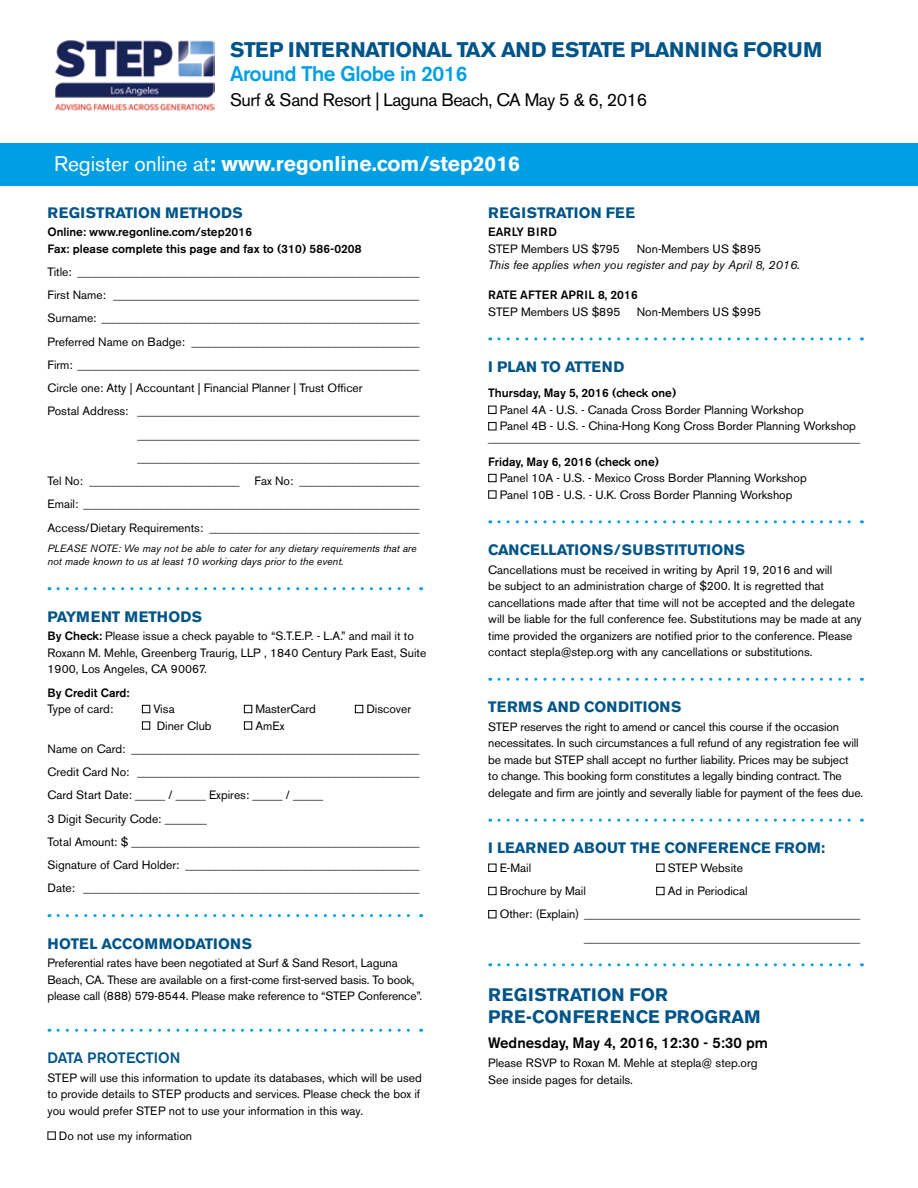
<style>
.page{position:relative;width:918px;height:1188px;background:#fff}
.page>*{position:absolute;margin:0;border:0;box-sizing:border-box;transform-origin:0 0}
.t1{font:700 21px "Akzidenz Grotesk BE";color:#fff}
.t2{font:700 21px "Akzidenz Grotesk BE";letter-spacing:-.025em;color:#005488}
.t3{font:500 21px "Akzidenz Grotesk BE";letter-spacing:-.025em;color:#009fe4}
.t4{font:18px "Akzidenz Grotesk BE";letter-spacing:-.025em;color:#000}
.t5{font:700 18px/21.6px "Akzidenz Grotesk BE";color:#005488}
.t6{font:700 15px "Akzidenz Grotesk BE";color:#005488}
.t7{font:500 15px "Akzidenz Grotesk BE";color:#000}
.t8{font:700 15px "Akzidenz Grotesk BE";letter-spacing:.02em;color:#005488}
.t9{font:500 15px "Akzidenz Grotesk BE";color:#005488}
.t10{font:12px/16.5px "Akzidenz Grotesk BE";color:#000}
.t11{font:500 12px/16.5px "Akzidenz Grotesk BE";color:#000}
.t12{font:italic 12px "Akzidenz Grotesk BE";color:#000}
.t13{font:500 12px "Akzidenz Grotesk BE";letter-spacing:.04em;color:#000}
.t14{font:italic 10.5px/13.5px "Akzidenz Grotesk BE";color:#000}
.s1{font-weight:400}
.s2{font-weight:500}
</style>
<div class="page">
<div style="left:0;top:143px;width:918px;height:43px;background:#009fe4"></div>
<hr style="left:917px;top:0;width:1px;height:1188px;background:#005488">
<svg style="left:58px;top:587px;width:364px;height:3px"></svg>
<div style="left:142px;top:705px;width:8px;height:8px;border:1px solid #000"></div>
<div style="left:244px;top:705px;width:8px;height:8px;border:1px solid #000"></div>
<div style="left:355px;top:705px;width:8px;height:8px;border:1px solid #000"></div>
<div style="left:142px;top:721px;width:8px;height:9px;border:1px solid #000"></div>
<div style="left:244px;top:721px;width:8px;height:9px;border:1px solid #000"></div>
<svg style="left:58px;top:914px;width:364px;height:3px"></svg>
<svg style="left:58px;top:1029px;width:364px;height:3px"></svg>
<div style="left:48px;top:1132px;width:8px;height:8px;border:1px solid #000"></div>
<svg style="left:499px;top:337px;width:363px;height:3px"></svg>
<div style="left:488px;top:406px;width:8px;height:8px;border:1px solid #000"></div>
<div style="left:488px;top:422px;width:8px;height:8px;border:1px solid #000"></div>
<div style="left:488px;top:474px;width:8px;height:8px;border:1px solid #000"></div>
<svg style="left:499px;top:520px;width:363px;height:3px"></svg>
<svg style="left:499px;top:678px;width:363px;height:3px"></svg>
<svg style="left:499px;top:819px;width:363px;height:3px"></svg>
<div style="left:488px;top:864px;width:8px;height:8px;border:1px solid #000"></div>
<div style="left:656px;top:864px;width:8px;height:8px;border:1px solid #000"></div>
<div style="left:488px;top:887px;width:8px;height:8px;border:1px solid #000"></div>
<div style="left:656px;top:887px;width:8px;height:8px;border:1px solid #000"></div>
<div style="left:488px;top:910px;width:8px;height:8px;border:1px solid #000"></div>
<svg style="left:499px;top:963px;width:363px;height:3px"></svg>
<img style="left:55px;top:40px;width:159px;height:71px">
<h1 class="t2" style="left:230px;top:38px;width:594px">STEP INTERNATIONAL TAX AND ESTATE PLANNING FORUM</h1>
<h1 class="t3" style="left:230px;top:61px;width:239px">Around The Globe in 2016</h1>
<h2 class="t4" style="left:230px;top:89px;width:419px">Surf &amp; Sand Resort | Laguna Beach, CA May 5 &amp; 6, 2016</h2>
<h1 class="t1" style="left:54px;top:152px;width:467px"><span class="s1">Register online at</span>: www.regonline.com/step2016</h1>
<p class="t6" style="left:48px;top:204px;width:197px">REGISTRATION METHODS</p>
<p class="t11" style="left:48px;top:224px;width:316px">Online: www.regonline.com/step2016<br>Fax: please complete this page and fax to (310) 586-0208</p>
<p class="t10" style="left:48px;top:264px;width:374px">Title: _________________________________________________________</p>
<p class="t10" style="left:48px;top:287px;width:373px">First Name: ___________________________________________________</p>
<p class="t10" style="left:48px;top:310px;width:373px">Surname: _____________________________________________________</p>
<p class="t10" style="left:48px;top:333px;width:373px">Preferred Name on Badge: ______________________________________</p>
<p class="t10" style="left:48px;top:356px;width:373px">Firm: _________________________________________________________</p>
<p class="t10" style="left:48px;top:380px;width:317px">Circle one: Atty | Accountant | Financial Planner | Trust Officer</p>
<p class="t10" style="left:48px;top:403px;width:374px">Postal Address: _______________________________________________</p>
<p class="t10" style="left:138px;top:426px;width:283px">_______________________________________________</p>
<p class="t10" style="left:138px;top:449px;width:283px">_______________________________________________</p>
<p class="t10" style="left:48px;top:473px;width:373px">Tel No: _________________________ Fax No: ____________________</p>
<p class="t10" style="left:48px;top:496px;width:373px">Email: ________________________________________________________</p>
<p class="t10" style="left:48px;top:519px;width:373px">Access/Dietary Requirements: ___________________________________</p>
<p class="t14" style="left:48px;top:542px;width:371px">PLEASE NOTE: We may not be able to cater for any dietary requirements that are not made known to us at least 10 working days prior to the event.</p>
<p class="t6" style="left:488px;top:204px;width:148px">REGISTRATION FEE</p>
<p class="t13" style="left:488px;top:225px;width:70px">EARLY BIRD</p>
<p class="t10" style="left:488px;top:240px;width:133px">STEP Members US $795</p>
<p class="t10" style="left:637px;top:240px;width:126px">Non-Members US $895</p>
<p class="t12" style="left:488px;top:258px;width:313px">This fee applies when you register and pay by April 8, 2016.</p>
<p class="t11" style="left:488px;top:287px;width:151px">RATE AFTER APRIL 8, 2016</p>
<p class="t10" style="left:488px;top:303px;width:134px">STEP Members US $895</p>
<p class="t10" style="left:637px;top:303px;width:126px">Non-Members US $995</p>
<p class="t6" style="left:488px;top:358px;width:137px">I PLAN TO ATTEND</p>
<p class="t11" style="left:488px;top:385px;width:189px">Thursday, May 5, 2016 (check one)</p>
<p class="t10" style="left:500px;top:401px;width:358px">Panel 4A - U.S. - Canada Cross Border Planning Workshop<br>Panel 4B - U.S. - China-Hong Kong Cross Border Planning Workshop</p>
<p class="t10" style="left:488px;top:430px;width:373px">______________________________________________________________</p>
<p class="t11" style="left:488px;top:453px;width:172px">Friday, May 6, 2016 (check one)</p>
<p class="t10" style="left:500px;top:470px;width:309px">Panel 10A - U.S. - Mexico Cross Border Planning Workshop<br>Panel 10B - U.S. - U.K. Cross Border Planning Workshop</p>
<p class="t6" style="left:488px;top:541px;width:258px">CANCELLATIONS/SUBSTITUTIONS</p>
<p class="t10" style="left:488px;top:561px;width:375px">Cancellations must be received in writing by April 19, 2016 and will<br>be subject to an administration charge of $200. It is regretted that cancellations made after that time will not be accepted and the delegate will be liable for the full conference fee. Substitutions may be made at any time provided the organizers are notified prior to the conference. Please contact stepla@step.org with any cancellations or substitutions.</p>
<p class="t6" style="left:48px;top:608px;width:156px">PAYMENT METHODS</p>
<p class="t10" style="left:48px;top:628px;width:380px"><span class="s2">By Check:</span> Please issue a check payable to “S.T.E.P. - L.A.” and mail it to<br>Roxann M. Mehle, Greenberg Traurig, LLP , 1840 Century Park East, Suite<br>1900, Los Angeles, CA 90067.</p>
<p class="t11" style="left:48px;top:684px;width:84px">By Credit Card:</p>
<p class="t10" style="left:48px;top:701px;width:67px">Type of card:</p>
<p class="t10" style="left:153px;top:701px;width:23px">Visa</p>
<p class="t10" style="left:255px;top:701px;width:62px">MasterCard</p>
<p class="t10" style="left:366px;top:701px;width:46px">Discover</p>
<p class="t10" style="left:157px;top:717px;width:56px">Diner Club</p>
<p class="t8" style="left:488px;top:698px;width:195px">TERMS AND CONDITIONS</p>
<p class="t10" style="left:488px;top:719px;width:377px">STEP reserves the right to amend or cancel this course if the occasion necessitates. In such circumstances a full refund of any registration fee will be made but STEP shall accept no further liability. Prices may be subject<br>to change. This booking form constitutes a legally binding contract. The delegate and firm are jointly and severally liable for payment of the fees due.</p>
<p class="t10" style="left:48px;top:714px;width:374px;line-height:23.2px;text-indent:208px">AmEx<br>Name on Card: ________________________________________________ Credit Card No: _______________________________________________ Card Start Date: _____ / _____ Expires: _____ / _____<br>3 Digit Security Code: _______<br>Total Amount: $ ________________________________________________ Signature of Card Holder: _______________________________________ Date: ________________________________________________________</p>
<p class="t6" style="left:488px;top:839px;width:338px">I LEARNED ABOUT THE CONFERENCE FROM:</p>
<p class="t10" style="left:500px;top:859px;width:33px">E-Mail</p>
<p class="t10" style="left:668px;top:859px;width:77px">STEP Website</p>
<p class="t10" style="left:500px;top:883px;width:88px">Brochure by Mail</p>
<p class="t10" style="left:668px;top:883px;width:82px">Ad in Periodical</p>
<p class="t10" style="left:500px;top:906px;width:362px">Other: (Explain) ______________________________________________</p>
<p class="t10" style="left:584px;top:929px;width:277px">______________________________________________</p>
<p class="t6" style="left:48px;top:935px;width:206px">HOTEL ACCOMMODATIONS</p>
<p class="t10" style="left:48px;top:955px;width:376px">Preferential rates have been negotiated at Surf &amp; Sand Resort, Laguna<br>Beach, CA. These are available on a first-come first-served basis. To book, please call (888) 579-8544. Please make reference to “STEP Conference”.</p>
<h2 class="t5" style="left:488px;top:985px;width:274px">REGISTRATION FOR<br>PRE-CONFERENCE PROGRAM</h2>
<p class="t7" style="left:488px;top:1034px;width:281px">Wednesday, May 4, 2016, 12:30 - 5:30 pm</p>
<p class="t10" style="left:488px;top:1055px;width:271px">Please RSVP to Roxan M. Mehle at stepla@ step.org<br>See inside pages for details.</p>
<p class="t9" style="left:48px;top:1049px;width:134px">DATA PROTECTION</p>
<p class="t10" style="left:48px;top:1070px;width:376px">STEP will use this information to update its databases, which will be used to provide details to STEP products and services. Please check the box if you would prefer STEP not to use your information in this way.</p>
<p class="t10" style="left:59px;top:1127px;width:135px">Do not use my information</p>
</div>
